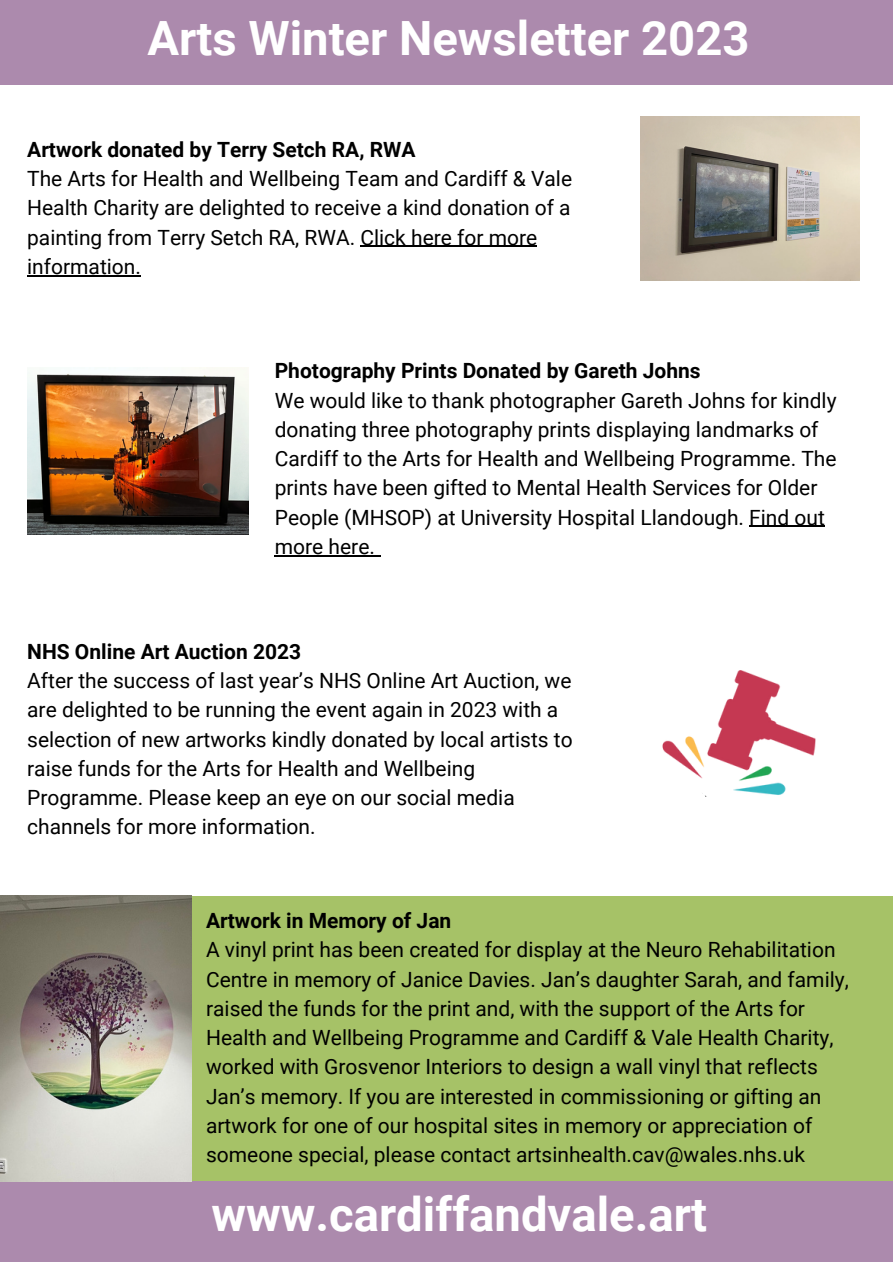
<style>
.page{position:relative;width:893px;height:1264px;background:#fff}
.page>*{position:absolute;margin:0;border:0;box-sizing:border-box;transform-origin:0 0}
.t1{font:700 47.25px "Roboto";color:#fff}
.t2{font:21px/29.2px "Roboto";color:#000}
.t3{font:700 21px "Roboto";color:#000}
</style>
<div class="page">
<div style="left:0;top:0;width:892px;height:85px;background:#ac8aad"></div>
<div style="left:0;top:1176px;width:892px;height:85px;background:#ac8aad"></div>
<img style="left:640px;top:117px;width:219px;height:164px">
<img style="left:27px;top:367px;width:222px;height:167px">
<hr style="left:360px;top:246px;width:177px;height:1px;background:#000">
<hr style="left:27px;top:275px;width:114px;height:1px;background:#000">
<hr style="left:749px;top:525px;width:75px;height:2px;background:#000">
<hr style="left:275px;top:555px;width:100px;height:1px;background:#000">
<img style="left:662px;top:670px;width:154px;height:126px">
<div style="left:594px;top:772px;width:127px;height:144px;background:#fff;border-radius:50%"></div>
<div style="left:0;top:895px;width:892px;height:285px;background:#a6c267"></div>
<img style="left:0;top:895px;width:191px;height:286px">
<h1 class="t1" style="left:147px;top:11px;width:603px">Arts Winter Newsletter 2023</h1>
<p class="t3" style="left:27px;top:137px;width:390px">Artwork donated by Terry Setch RA, RWA</p>
<p class="t2" style="left:27px;top:164px;width:546px">The Arts for Health and Wellbeing Team and Cardiff &amp; Vale Health Charity are delighted to receive a kind donation of a painting from Terry Setch RA, RWA. Click here for more information.</p>
<p class="t3" style="left:275px;top:359px;width:427px">Photography Prints Donated by Gareth Johns</p>
<p class="t2" style="left:275px;top:386px;width:563px">We would like to thank photographer Gareth Johns for kindly donating three photography prints displaying landmarks of Cardiff to the Arts for Health and Wellbeing Programme. The prints have been gifted to Mental Health Services for Older People (MHSOP) at University Hospital Llandough. Find out more here.</p>
<p class="t3" style="left:27px;top:639px;width:275px">NHS Online Art Auction 2023</p>
<p class="t2" style="left:27px;top:666px;width:547px">After the success of last year’s NHS Online Art Auction, we are delighted to be running the event again in 2023 with a selection of new artworks kindly donated by local artists to raise funds for the Arts for Health and Wellbeing Programme. Please keep an eye on our social media channels for more information.</p>
<p class="t3" style="left:206px;top:908px;width:247px">Artwork in Memory of Jan</p>
<p class="t2" style="left:206px;top:935px;width:644px">A vinyl print has been created for display at the Neuro Rehabilitation Centre in memory of Janice Davies. Jan’s daughter Sarah, and family, raised the funds for the print and, with the support of the Arts for Health and Wellbeing Programme and Cardiff &amp; Vale Health Charity, worked with Grosvenor Interiors to design a wall vinyl that reflects Jan’s memory. If you are interested in commissioning or gifting an artwork for one of our hospital sites in memory or appreciation of someone special, please contact artsinhealth.cav@wales.nhs.uk</p>
<h1 class="t1" style="left:211px;top:1186px;width:497px">www.cardiffandvale.art</h1>
</div>
